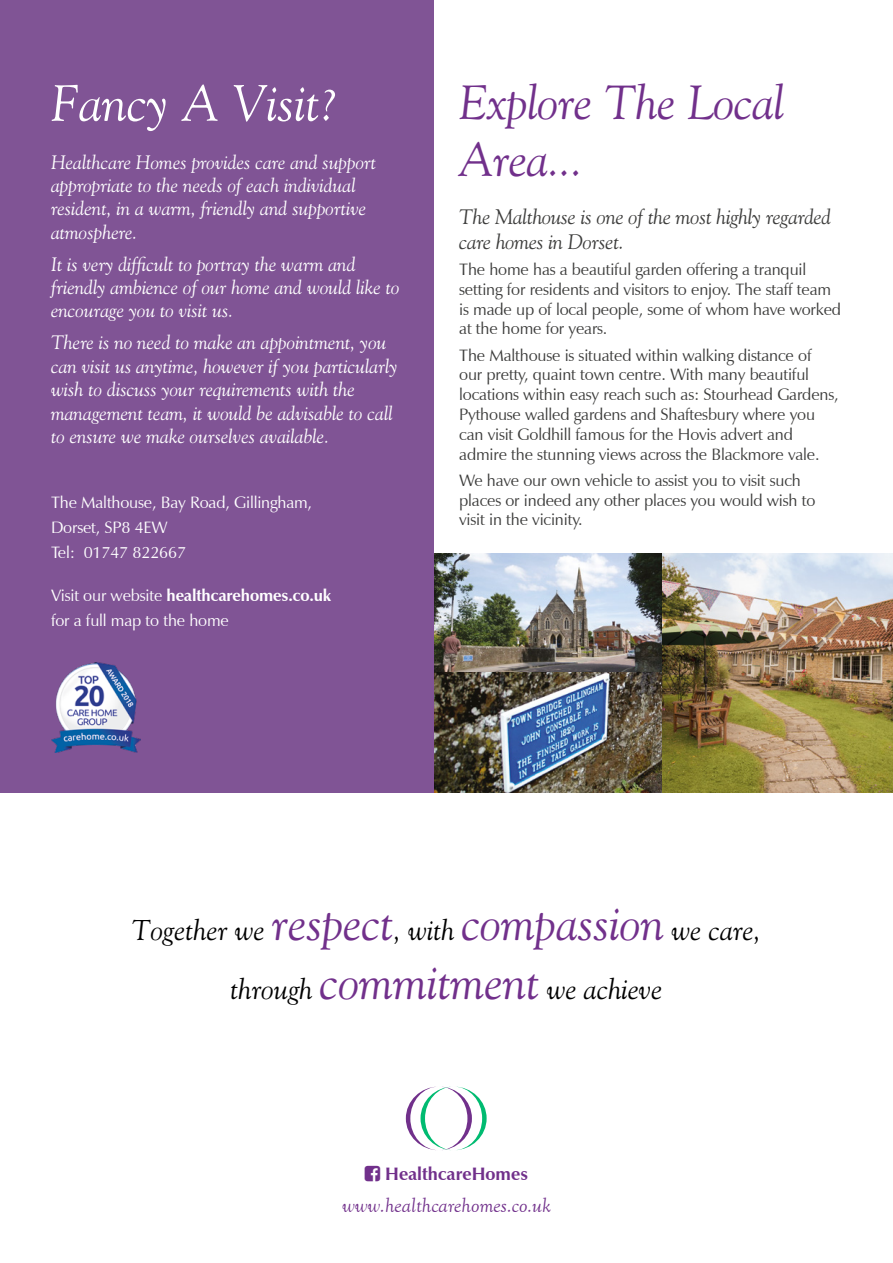
<style>
.page{position:relative;width:893px;height:1263px;background:#fff}
.page>*{position:absolute;margin:0;border:0;box-sizing:border-box;transform-origin:0 0}
.Text{font:italic 51px "Goudy Old Style BT";color:#fff}
.Text-2{font:italic 48px/57px "Goudy Old Style BT";letter-spacing:-.01em;color:#71308b}
.t1{font:italic 28.8px "Goudy Old Style BT";color:#000}
.t2{font:italic 21px/25.2px "Goudy Old Style BT";letter-spacing:-.01em;color:#3c3c3b}
.Text-3{font:italic 21px "Goudy Old Style T";color:#71308b}
.t3{font:italic 19.5px/23.4px "Goudy Old Style BT";color:#fff}
.Text-4{font:700 18px "Zapf Humanist 601 BT";color:#71308b}
.t4{font:16.5px/19.8px "Zapf Humanist 601 BT";letter-spacing:-.01em;color:#3c3c3b}
.t5{font:16.5px/25.5px "Zapf Humanist 601 BT";letter-spacing:-.01em;color:#fff}
.s1{font-weight:700}
.s2{font-size:48px;color:#71308b}
</style>
<div class="page">
<img style="left:434px;top:554px;width:459px;height:238px">
<div style="left:0;top:0;width:434px;height:792px;background:#805495"></div>
<svg style="left:406px;top:1086px;width:81px;height:64px"></svg>
<img style="left:51px;top:662px;width:89px;height:90px">
<p class="Text" style="left:51px;top:72px;width:289px">Fancy A Visit?</p>
<p class="t3" style="left:51px;top:150px;width:327px">Healthcare Homes provides care and support appropriate to the needs of each individual resident, in a warm, friendly and supportive atmosphere.</p>
<p class="t3" style="left:51px;top:252px;width:350px">It is very difficult to portray the warm and friendly ambience of our home and would like to encourage you to visit us.</p>
<p class="t3" style="left:51px;top:331px;width:348px">There is no need to make an appointment, you can visit us anytime, however if you particularly wish to discuss your requirements with the management team, it would be advisable to call to ensure we make ourselves available.</p>
<p class="t5" style="left:51px;top:489px;width:263px">The Malthouse, Bay Road, Gillingham,<br>Dorset, SP8 4EW<br>Tel: 01747 822667</p>
<p class="t5" style="left:51px;top:582px;width:282px">Visit our website <span class="s1">healthcarehomes.co.uk </span>for a full map to the home</p>
<p class="Text-2" style="left:459px;top:73px;width:327px">Explore The Local<br>Area...</p>
<p class="t2" style="left:459px;top:203px;width:373px">The Malthouse is one of the most highly regarded care homes in Dorset.</p>
<p class="t4" style="left:459px;top:259px;width:383px">The home has a beautiful garden offering a tranquil setting for residents and visitors to enjoy. The staff team is made up of local people, some of whom have worked at the home for years.</p>
<p class="t4" style="left:459px;top:345px;width:381px">The Malthouse is situated within walking distance of our pretty, quaint town centre. With many beautiful locations within easy reach such as: Stourhead Gardens, Pythouse walled gardens and Shaftesbury where you can visit Goldhill famous for the Hovis advert and admire the stunning views across the Blackmore vale.</p>
<p class="t4" style="left:459px;top:470px;width:358px">We have our own vehicle to assist you to visit such places or indeed any other places you would wish to visit in the vicinity.</p>
<p class="t1" style="left:132px;top:912px;width:631px">Together we <span class="s2">respect</span>, with <span class="s2">compassion</span> we care,</p>
<p class="t1" style="left:231px;top:972px;width:433px">through <span class="s2">commitment</span> we achieve</p>
<p class="Text-4" style="left:385px;top:1163px;width:145px">HealthcareHomes</p>
<p class="Text-3" style="left:342px;top:1194px;width:210px">www.healthcarehomes.co.uk</p>
</div>
